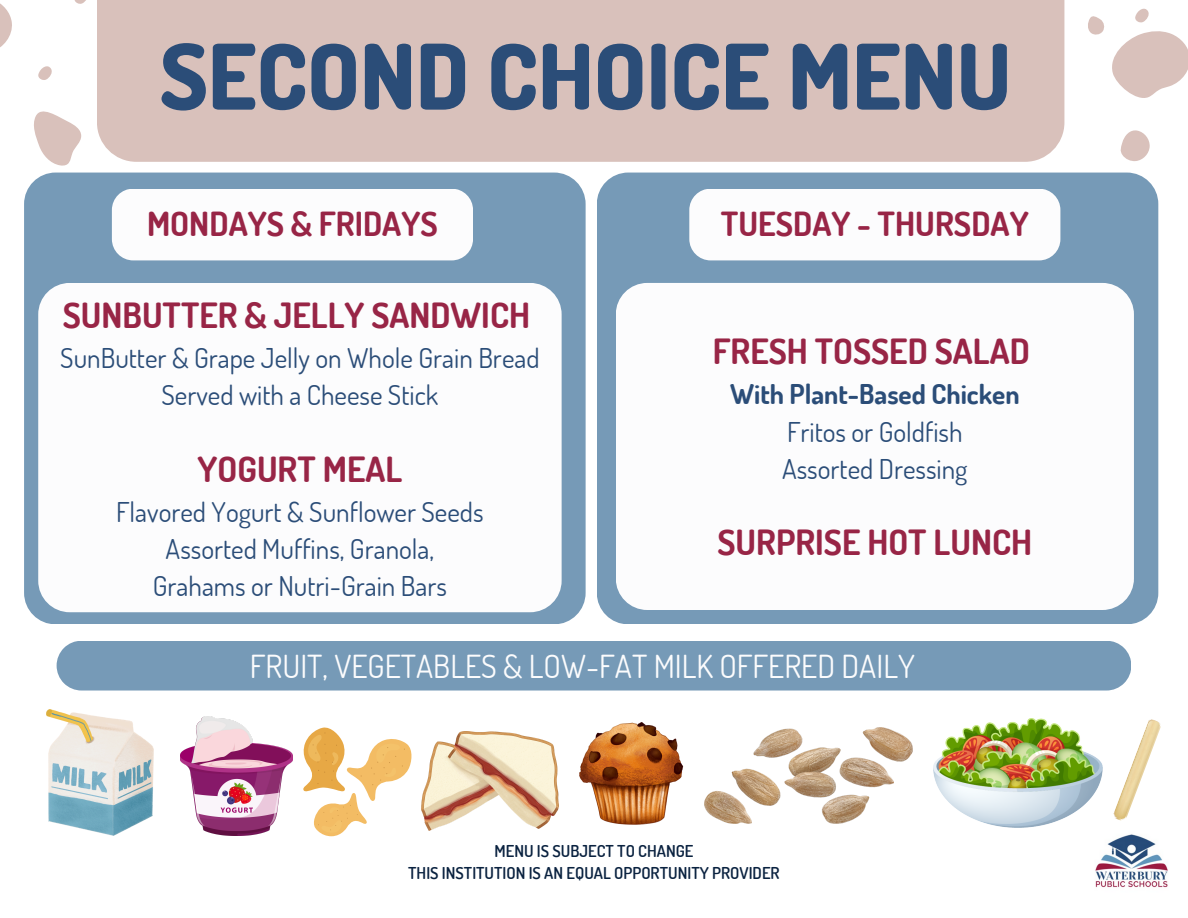
<style>
.page{position:relative;width:1188px;height:918px;background:#fff}
.page>*{position:absolute;margin:0;border:0;box-sizing:border-box;transform-origin:0 0}
.t1{font:800 90.3px "Dosis";color:#2b4d78}
.t2{font:700 34.8px "Dosis";color:#982546}
.t3{font:700 33.3px "Dosis";color:#982546}
.t4{font:31.8px "Dosis";color:#fcfcfd}
.t5{font:27.3px/37.2px "Dosis";color:#2b4d78;text-align:center}
.t6{font:600 16.35px "Dosis";color:#0a2240}
.s1{font-weight:700}
</style>
<div class="page">
<div style="left:597px;top:173px;width:561px;height:451px;background:#769ab7;border-radius:32px"></div>
<img style="left:1095px;top:834px;width:73px;height:54px">
<div style="left:97px;top:0;width:967px;height:162px;background:#d9c1bb"></div>
<svg style="left:1120px;top:130px;width:30px;height:31px"></svg>
<svg style="left:1088px;top:8px;width:100px;height:90px"></svg>
<div style="left:24px;top:173px;width:562px;height:451px;background:#769ab7;border-radius:32px"></div>
<div style="left:112px;top:189px;width:361px;height:71px;background:#fcfcfd;border-radius:21px"></div>
<div style="left:689px;top:189px;width:371px;height:71px;background:#fcfcfd;border-radius:21px"></div>
<div style="left:38px;top:283px;width:524px;height:329px;background:#fcfcfd;border-radius:32px"></div>
<div style="left:616px;top:283px;width:518px;height:327px;background:#fcfcfd;border-radius:32px"></div>
<img style="left:704px;top:728px;width:208px;height:96px">
<svg style="left:0;top:3px;width:12px;height:44px"></svg>
<svg style="left:34px;top:111px;width:47px;height:55px"></svg>
<svg style="left:38px;top:66px;width:14px;height:14px"></svg>
<svg style="left:74px;top:0;width:12px;height:4px"></svg>
<img style="left:422px;top:731px;width:136px;height:99px">
<img style="left:580px;top:722px;width:103px;height:103px">
<img style="left:181px;top:717px;width:111px;height:119px">
<img style="left:934px;top:718px;width:168px;height:109px">
<div style="left:57px;top:641px;width:1074px;height:50px;background:#769ab7"></div>
<svg style="left:303px;top:727px;width:109px;height:109px"></svg>
<img style="left:47px;top:710px;width:107px;height:126px">
<img style="left:1113px;top:719px;width:48px;height:102px">
<h2 class="t1" style="left:160px;top:17px;width:853px">SECOND CHOICE MENU</h2>
<p class="t3" style="left:147px;top:202px;width:292px">MONDAYS &amp; FRIDAYS</p>
<h1 class="t3" style="left:721px;top:202px;width:309px">TUESDAY - THURSDAY</h1>
<p class="t2" style="left:63px;top:292px;width:469px">SUNBUTTER &amp; JELLY SANDWICH</p>
<p class="t5" style="left:60px;top:339px;width:481px">SunButter &amp; Grape Jelly on Whole Grain Bread<br>Served with a Cheese Stick</p>
<h2 class="t2" style="left:198px;top:446px;width:206px">YOGURT MEAL</h2>
<h2 class="t5" style="left:116px;top:493px;width:369px">Flavored Yogurt &amp; Sunflower Seeds<br>Assorted Muffins, Granola,<br>Grahams or Nutri-Grain Bars</h2>
<h4 class="t2" style="left:713px;top:328px;width:318px">FRESH TOSSED SALAD</h4>
<h4 class="t5" style="left:730px;top:375px;width:291px"><span class="s1">With Plant-Based Chicken<br></span>Fritos or Goldfish<br>Assorted Dressing</h4>
<h4 class="t2" style="left:718px;top:519px;width:316px">SURPRISE HOT LUNCH</h4>
<h4 class="t4" style="left:250px;top:645px;width:666px">FRUIT, VEGETABLES &amp; LOW-FAT MILK OFFERED DAILY</h4>
<h2 class="t6" style="left:495px;top:840px;width:200px">MENU IS SUBJECT TO CHANGE</h2>
<h3 class="t6" style="left:408px;top:862px;width:373px">THIS INSTITUTION IS AN EQUAL OPPORTUNITY PROVIDER</h3>
</div>
